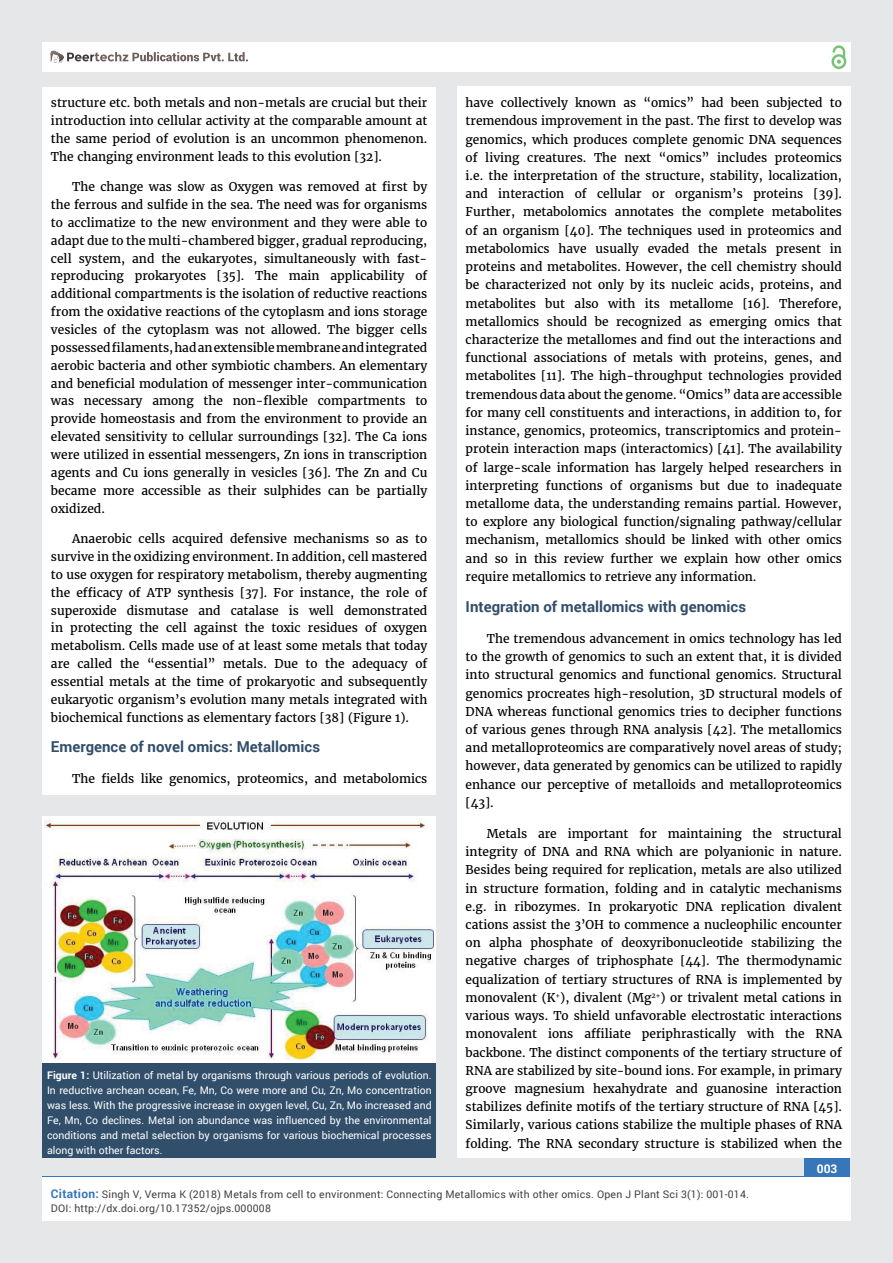
<style>
.page{position:relative;width:893px;height:1263px;background:#e6e7e8}
.page>*{position:absolute;margin:0;border:0;box-sizing:border-box;transform-origin:0 0}
.t1{font:700 15px "Roboto";color:#314e6b}
.t2{font:12px/18.1px "Merriweather";color:#000;text-align:justify}
.t3{font:700 12px "Roboto";color:#fff}
.t4{font:10.5px/15px "Roboto";color:#fff;text-align:justify}
.t5{font:10.5px/13.5px "Roboto";letter-spacing:.02em;color:#414042}
.s1{font-weight:700}
.s2{font-weight:700;font-size:12px;color:#3676b9}
</style>
<div class="page">
<div style="left:42px;top:43px;width:808px;height:29px;background:#fff"></div>
<div style="left:831px;top:54px;width:15px;height:15px;border:2px solid #74c273;border-radius:50%"></div>
<svg style="left:831px;top:45px;width:15px;height:19px"></svg>
<div style="left:804px;top:1157px;width:46px;height:43px;background:#3676b9"></div>
<svg style="left:49px;top:50px;width:199px;height:14px"></svg>
<div style="left:42px;top:1177px;width:809px;height:43px;background:#fff"></div>
<div style="left:42px;top:87px;width:394px;height:708px;background:#fff"></div>
<div style="left:457px;top:87px;width:393px;height:1071px;background:#fff"></div>
<div style="left:43px;top:816px;width:393px;height:247px;background:#fff"></div>
<div style="left:43px;top:1063px;width:393px;height:95px;background:#314e6b"></div>
<img style="left:45px;top:820px;width:389px;height:239px">
<p class="t2" style="left:51px;top:94px;width:378px">structure etc. both metals and non-metals are crucial but their introduction into cellular activity at the comparable amount at the same period of evolution is an uncommon phenomenon.<br>The changing environment leads to this evolution [32].</p>
<p class="t2" style="left:51px;top:178px;width:378px;text-indent:21px">The change was slow as Oxygen was removed at first by the ferrous and sulfide in the sea. The need was for organisms to acclimatize to the new environment and they were able to adapt due to the multi-chambered bigger, gradual reproducing, cell system, and the eukaryotes, simultaneously with fast&shy;reproducing prokaryotes [35]. The main applicability of additional compartments is the isolation of reductive reactions from the oxidative reactions of the cytoplasm and ions storage vesicles of the cytoplasm was not allowed. The bigger cells possessed filaments, had an extensible membrane and integrated aerobic bacteria and other symbiotic chambers. An elementary and beneficial modulation of messenger inter-communication was necessary among the non-flexible compartments to provide homeostasis and from the environment to provide an elevated sensitivity to cellular surroundings [32]. The Ca ions were utilized in essential messengers, Zn ions in transcription agents and Cu ions generally in vesicles [36]. The Zn and Cu became more accessible as their sulphides can be partially oxidized.</p>
<p class="t2" style="left:51px;top:530px;width:378px;text-indent:21px">Anaerobic cells acquired defensive mechanisms so as to survive in the oxidizing environment. In addition, cell mastered to use oxygen for respiratory metabolism, thereby augmenting the efficacy of ATP synthesis [37]. For instance, the role of superoxide dismutase and catalase is well demonstrated in protecting the cell against the toxic residues of oxygen metabolism. Cells made use of at least some metals that today are called the “essential” metals. Due to the adequacy of essential metals at the time of prokaryotic and subsequently eukaryotic organism’s evolution many metals integrated with biochemical functions as elementary factors [38] (Figure 1).</p>
<p class="t1" style="left:51px;top:737px;width:271px">Emergence of novel omics: Metallomics</p>
<p class="t2" style="left:72px;top:770px;width:357px">The fields like genomics, proteomics, and metabolomics</p>
<p class="t4" style="left:47px;top:1067px;width:386px"><span class="s1">Figure 1:</span> Utilization of metal by organisms through various periods of evolution.<br>In reductive archean ocean, Fe, Mn, Co were more and Cu, Zn, Mo concentration was less. With the progressive increase in oxygen level, Cu, Zn, Mo increased and Fe, Mn, Co declines. Metal ion abundance was influenced by the environmental conditions and metal selection by organisms for various biochemical processes along with other factors.</p>
<p class="t2" style="left:466px;top:94px;width:378px">have collectively known as “omics” had been subjected to tremendous improvement in the past. The first to develop was genomics, which produces complete genomic DNA sequences of living creatures. The next “omics” includes proteomics i.e. the interpretation of the structure, stability, localization, and interaction of cellular or organism’s proteins [39].<br>Further, metabolomics annotates the complete metabolites of an organism [40]. The techniques used in proteomics and metabolomics have usually evaded the metals present in proteins and metabolites. However, the cell chemistry should be characterized not only by its nucleic acids, proteins, and metabolites but also with its metallome [16]. Therefore, metallomics should be recognized as emerging omics that characterize the metallomes and find out the interactions and functional associations of metals with proteins, genes, and metabolites [11]. The high-throughput technologies provided tremendous data about the genome. “Omics” data are accessible for many cell constituents and interactions, in addition to, for instance, genomics, proteomics, transcriptomics and protein&shy;protein interaction maps (interactomics) [41]. The availability of large-scale information has largely helped researchers in interpreting functions of organisms but due to inadequate metallome data, the understanding remains partial. However, to explore any biological function/signaling pathway/cellular mechanism, metallomics should be linked with other omics and so in this review further we explain how other omics require metallomics to retrieve any information.</p>
<p class="t1" style="left:466px;top:596px;width:282px">Integration of metallomics with genomics</p>
<p class="t2" style="left:466px;top:630px;width:378px;text-indent:21px">The tremendous advancement in omics technology has led to the growth of genomics to such an extent that, it is divided into structural genomics and functional genomics. Structural genomics procreates high-resolution, 3D structural models of DNA whereas functional genomics tries to decipher functions of various genes through RNA analysis [42]. The metallomics and metalloproteomics are comparatively novel areas of study; however, data generated by genomics can be utilized to rapidly enhance our perceptive of metalloids and metalloproteomics [43].</p>
<p class="t2" style="left:466px;top:824px;width:378px;text-indent:21px">Metals are important for maintaining the structural integrity of DNA and RNA which are polyanionic in nature.<br>Besides being required for replication, metals are also utilized in structure formation, folding and in catalytic mechanisms e.g. in ribozymes. In prokaryotic DNA replication divalent cations assist the 3’OH to commence a nucleophilic encounter on alpha phosphate of deoxyribonucleotide stabilizing the negative charges of triphosphate [44]. The thermodynamic equalization of tertiary structures of RNA is implemented by monovalent (K<sup>+</sup>), divalent (Mg<sup>2+</sup>) or trivalent metal cations in various ways. To shield unfavorable electrostatic interactions monovalent ions affiliate periphrastically with the RNA backbone. The distinct components of the tertiary structure of RNA are stabilized by site-bound ions. For example, in primary groove magnesium hexahydrate and guanosine interaction stabilizes definite motifs of the tertiary structure of RNA [45].<br>Similarly, various cations stabilize the multiple phases of RNA folding. The RNA secondary structure is stabilized when the</p>
<p class="t3" style="left:817px;top:1161px;width:22px">003</p>
<p class="t5" style="left:51px;top:1188px;width:699px"><span class="s2">Citation:</span> Singh V, Verma K (2018) Metals from cell to environment: Connecting Metallomics with other omics. Open J Plant Sci 3(1): 001-014.<br>DOI: http://dx.doi.org/10.17352/ojps.000008</p>
</div>
